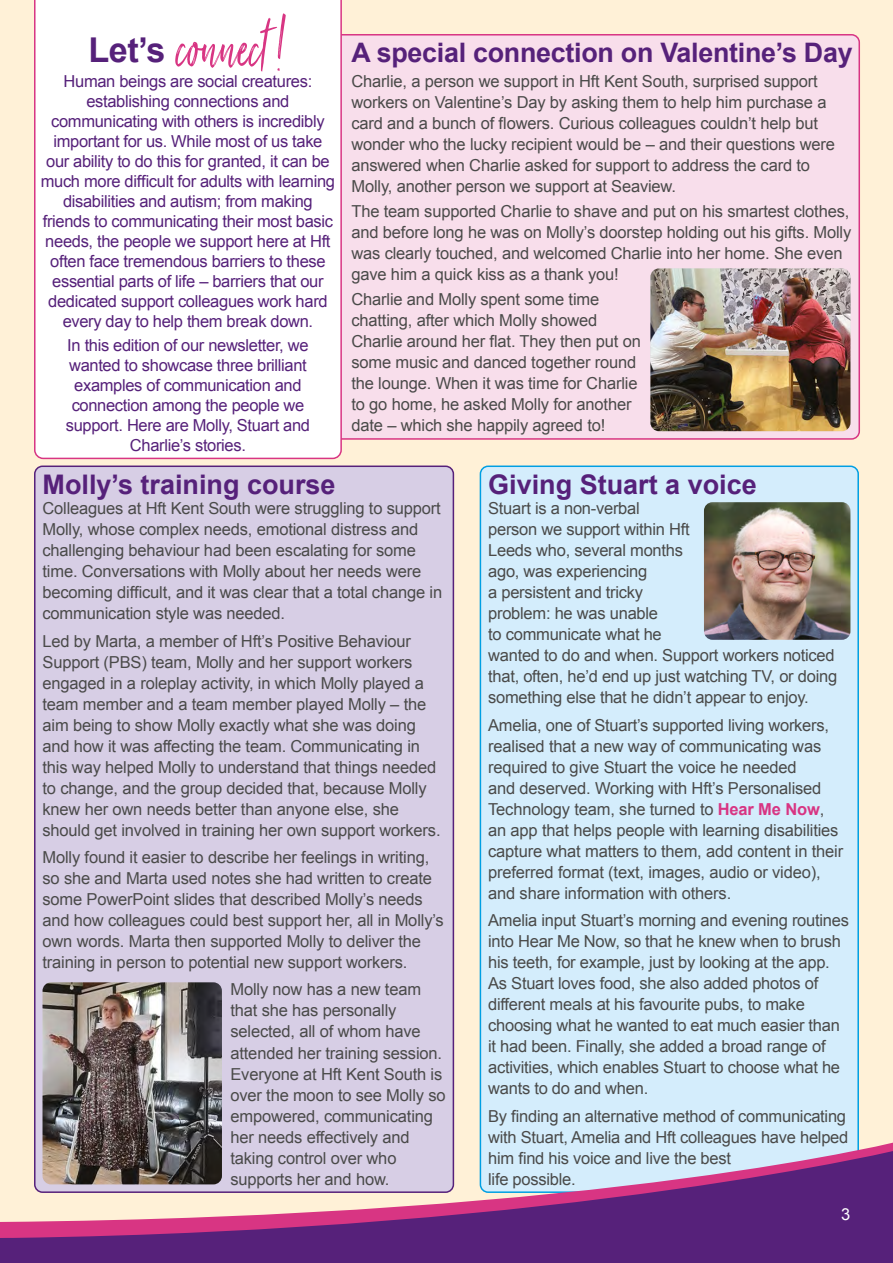
<style>
.page{position:relative;width:893px;height:1263px;background:#fff1d7}
.page>*{position:absolute;margin:0;border:0;box-sizing:border-box;transform-origin:0 0}
.t1{font:77.25px "Just Lovely";color:#d83583;scale:.69 1}
.t2{font:700 34.2px "Arial";color:#56217a}
.t3{font:700 27px "Arial";color:#56217a}
.t4{font:700 26.85px "Arial";letter-spacing:-.01em;color:#56217a}
.t5{font:16.5px/21px "Arial";letter-spacing:-.01em;color:#4a4a49}
.t6{font:16.5px/20px "Arial";letter-spacing:-.02em;color:#56217a;text-align:center}
.t7{font:16.5px "Arial";color:#fff}
.s1{font-weight:700;color:#d83583}
</style>
<div class="page">
<div style="left:480px;top:466px;width:378px;height:726px;background:#d4edfc;border-radius:8px"></div>
<div style="left:0;top:1238px;width:893px;height:25px;background:#56217a"></div>
<div style="left:35px;top:466px;width:418px;height:726px;background:#d7cee5;border-radius:8px"></div>
<div style="left:46px;top:35px;width:813px;height:404px;background:#f8deeb;border-radius:8px"></div>
<img style="left:650px;top:268px;width:200px;height:163px">
<div style="left:34px;top:0;width:308px;height:459px;background:#fff"></div>
<img style="left:43px;top:982px;width:179px;height:153px">
<img style="left:704px;top:502px;width:146px;height:138px">
<svg style="left:0;top:1135px;width:893px;height:103px"></svg>
<h2 class="t2" style="left:88px;top:27px;width:79px">Let’s</h2>
<h1 class="t1" style="left:176px;top:0;width:162px">connect!</h1>
<p class="t6" style="left:41px;top:72px;width:296px">Human beings are social creatures: establishing connections and communicating with others is incredibly important for us. While most of us take our ability to do this for granted, it can be much more difficult for adults with learning disabilities and autism; from making friends to communicating their most basic needs, the people we support here at Hft often face tremendous barriers to these essential parts of life – barriers that our dedicated support colleagues work hard every day to help them break down.</p>
<p class="t6" style="left:66px;top:335px;width:246px">In this edition of our newsletter, we wanted to showcase three brilliant examples of communication and connection among the people we support. Here are Molly, Stuart and<br>Charlie’s stories.</p>
<h3 class="t3" style="left:43px;top:466px;width:295px">Molly’s training course</h3>
<h3 class="t4" style="left:351px;top:35px;width:503px">A special connection on Valentine’s Day</h3>
<p class="t5" style="left:351px;top:71px;width:485px">Charlie, a person we support in Hft Kent South, surprised support workers on Valentine’s Day by asking them to help him purchase a card and a bunch of flowers. Curious colleagues couldn’t help but wonder who the lucky recipient would be – and their questions were answered when Charlie asked for support to address the card to Molly, another person we support at Seaview.</p>
<p class="t5" style="left:351px;top:201px;width:501px">The team supported Charlie to shave and put on his smartest clothes, and before long he was on Molly’s doorstep holding out his gifts. Molly was clearly touched, and welcomed Charlie into her home. She even gave him a quick kiss as a thank you!</p>
<p class="t5" style="left:351px;top:289px;width:291px">Charlie and Molly spent some time chatting, after which Molly showed Charlie around her flat. They then put on some music and danced together round the lounge. When it was time for Charlie to go home, he asked Molly for another date – which she happily agreed to!</p>
<h3 class="t3" style="left:488px;top:466px;width:270px">Giving Stuart a voice</h3>
<p class="t5" style="left:43px;top:498px;width:401px">Colleagues at Hft Kent South were struggling to support Molly, whose complex needs, emotional distress and challenging behaviour had been escalating for some time. Conversations with Molly about her needs were becoming difficult, and it was clear that a total change in communication style was needed.</p>
<p class="t5" style="left:43px;top:630px;width:400px">Led by Marta, a member of Hft’s Positive Behaviour Support (PBS) team, Molly and her support workers engaged in a roleplay activity, in which Molly played a team member and a team member played Molly – the aim being to show Molly exactly what she was doing and how it was affecting the team. Communicating in this way helped Molly to understand that things needed to change, and the group decided that, because Molly knew her own needs better than anyone else, she should get involved in training her own support workers.</p>
<p class="t5" style="left:43px;top:847px;width:403px">Molly found it easier to describe her feelings in writing, so she and Marta used notes she had written to create some PowerPoint slides that described Molly’s needs and how colleagues could best support her, all in Molly’s own words. Marta then supported Molly to deliver the training in person to potential new support workers.</p>
<p class="t5" style="left:230px;top:979px;width:217px">Molly now has a new team that she has personally selected, all of whom have attended her training session.<br>Everyone at Hft Kent South is over the moon to see Molly so empowered, communicating her needs effectively and taking control over who supports her and how.</p>
<p class="t5" style="left:488px;top:498px;width:351px">Stuart is a non-verbal<br>person we support within Hft<br>Leeds who, several months<br>ago, was experiencing<br>a persistent and tricky<br>problem: he was unable<br>to communicate what he<br>wanted to do and when. Support workers noticed that, often, he’d end up just watching TV, or doing something else that he didn’t appear to enjoy.</p>
<p class="t5" style="left:488px;top:714px;width:357px">Amelia, one of Stuart’s supported living workers, realised that a new way of communicating was required to give Stuart the voice he needed<br>and deserved. Working with Hft’s Personalised Technology team, she turned to <span class="s1">Hear Me Now</span>, an app that helps people with learning disabilities capture what matters to them, add content in their preferred format (text, images, audio or video), and share information with others.</p>
<p class="t5" style="left:488px;top:910px;width:362px">Amelia input Stuart’s morning and evening routines into Hear Me Now, so that he knew when to brush his teeth, for example, just by looking at the app.<br>As Stuart loves food, she also added photos of different meals at his favourite pubs, to make choosing what he wanted to eat much easier than it had been. Finally, she added a broad range of activities, which enables Stuart to choose what he wants to do and when.</p>
<p class="t5" style="left:488px;top:1105px;width:362px">By finding an alternative method of communicating with Stuart, Amelia and Hft colleagues have helped him find his voice and live the best<br>life possible.</p>
<p class="t7" style="left:841px;top:1204px;width:11px">3</p>
</div>
